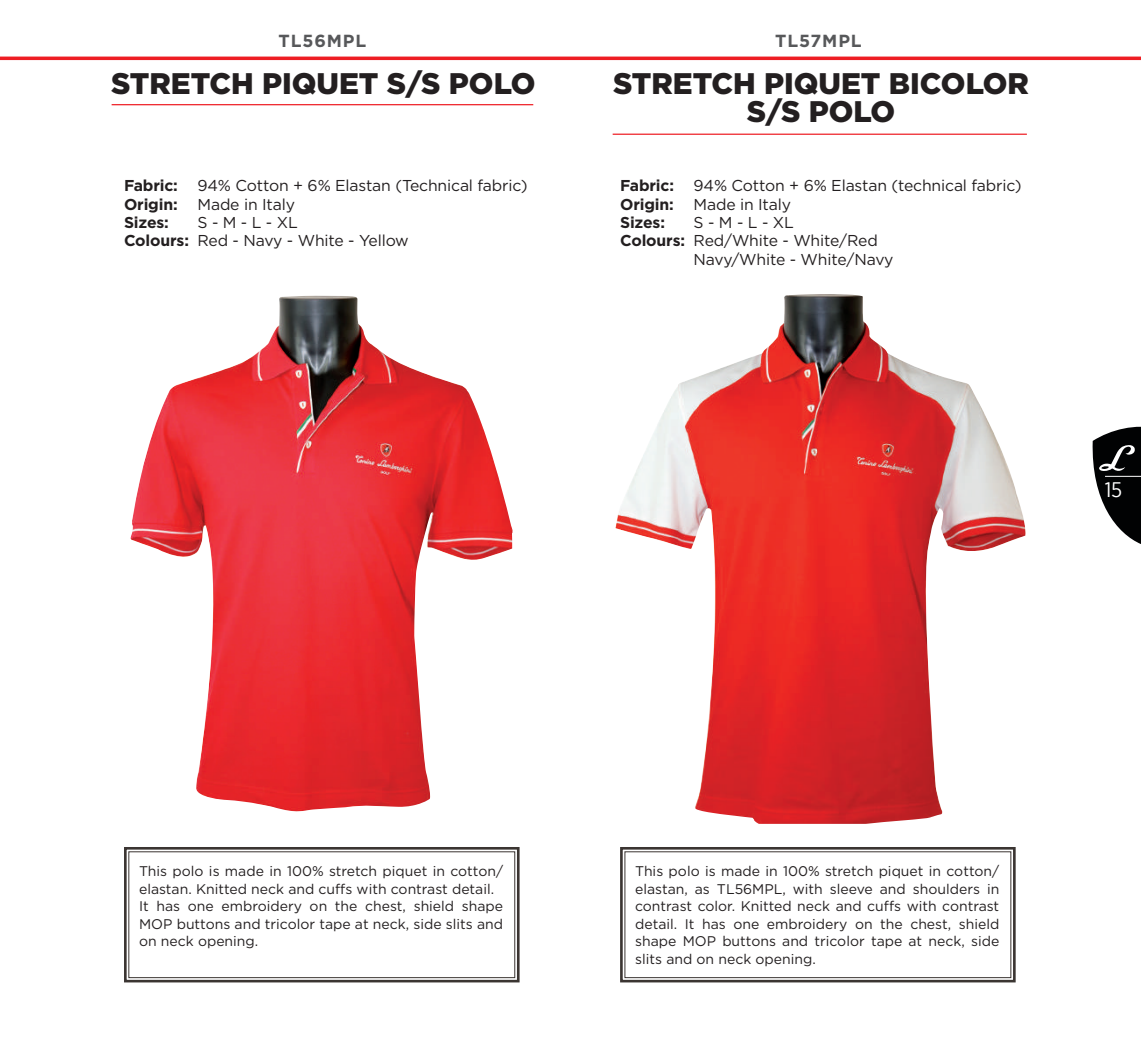
<style>
.page{position:relative;width:1141px;height:1042px;background:#fff}
.page>*{position:absolute;margin:0;border:0;box-sizing:border-box;transform-origin:0 0}
.t1{font:900 29.75px/28.5px "Gotham";color:#231f20;text-align:center}
.t2{font:21px "Gotham Narrow";color:#fff}
.t3{font:700 17.5px "Gotham";letter-spacing:.05em;color:#57585a}
.t4{font:15.75px/18.4px "Gotham";letter-spacing:-.01em;color:#231f20}
.t5{font:700 15.75px "Gotham";letter-spacing:-.01em;color:#231f20}
.t6{font:14px/17.5px "Gotham";color:#231f20}
.s1{font-weight:700}
</style>
<div class="page">
<hr style="left:112px;top:104px;width:421px;height:1px;background:#ee1d23">
<hr style="left:613px;top:134px;width:414px;height:1px;background:#ee1d23">
<hr style="left:0;top:57px;width:1141px;height:3px;background:#ee1d23">
<img style="left:130px;top:296px;width:383px;height:516px">
<img style="left:615px;top:294px;width:411px;height:530px">
<svg style="left:1092px;top:426px;width:49px;height:118px"></svg>
<hr style="left:1105px;top:476px;width:36px;height:1px;background:#fff">
<svg style="left:124px;top:847px;width:396px;height:136px"></svg>
<div style="left:128px;top:851px;width:387px;height:127px;border:1px solid #3b3532"></div>
<svg style="left:620px;top:847px;width:396px;height:136px"></svg>
<div style="left:624px;top:851px;width:387px;height:127px;border:1px solid #3b3532"></div>
<p class="t3" style="left:279px;top:30px;width:89px">TL56MPL</p>
<p class="t3" style="left:775px;top:30px;width:88px">TL57MPL</p>
<h1 class="t1" style="left:111px;top:68px;width:426px">STRETCH PIQUET S/S POLO</h1>
<h1 class="t1" style="left:613px;top:68px;width:417px">STRETCH PIQUET BICOLOR<br>S/S POLO</h1>
<p class="t4" style="left:124px;top:176px;width:405px"><span class="s1">Fabric:</span> 94% Cotton + 6% Elastan (Technical fabric)<br><span class="s1">Origin:</span></p>
<p class="t4" style="left:198px;top:194px;width:99px">Made in Italy</p>
<p class="t4" style="left:620px;top:176px;width:403px"><span class="s1">Fabric:</span> 94% Cotton + 6% Elastan (technical fabric)<br><span class="s1">Origin:</span></p>
<p class="t4" style="left:694px;top:194px;width:99px">Made in Italy</p>
<p class="t5" style="left:124px;top:213px;width:46px">Sizes:</p>
<p class="t4" style="left:124px;top:213px;width:286px;text-indent:74px">S - M - L - XL<br><span class="s1">Colours:</span> Red - Navy - White - Yellow</p>
<p class="t5" style="left:620px;top:213px;width:46px">Sizes:</p>
<p class="t4" style="left:694px;top:213px;width:102px">S - M - L - XL</p>
<p class="t4" style="left:620px;top:231px;width:259px"><span class="s1">Colours:</span> Red/White - White/Red</p>
<p class="t4" style="left:694px;top:250px;width:201px">Navy/White - White/Navy</p>
<h2 class="t2" style="left:1105px;top:476px;width:19px">15</h2>
<p class="t6" style="left:139px;top:862px;width:366px">This polo is made in 100% stretch piquet in cotton/ elastan. Knitted neck and cuffs with contrast detail.<br>It has one embroidery on the chest, shield shape MOP buttons and tricolor tape at neck, side slits and on neck opening.</p>
<p class="t6" style="left:635px;top:862px;width:366px;text-align:justify">This polo is made in 100% stretch piquet in cotton/ elastan, as TL56MPL, with sleeve and shoulders in contrast color. Knitted neck and cuffs with contrast detail. It has one embroidery on the chest, shield shape MOP buttons and tricolor tape at neck, side slits and on neck opening.</p>
</div>
